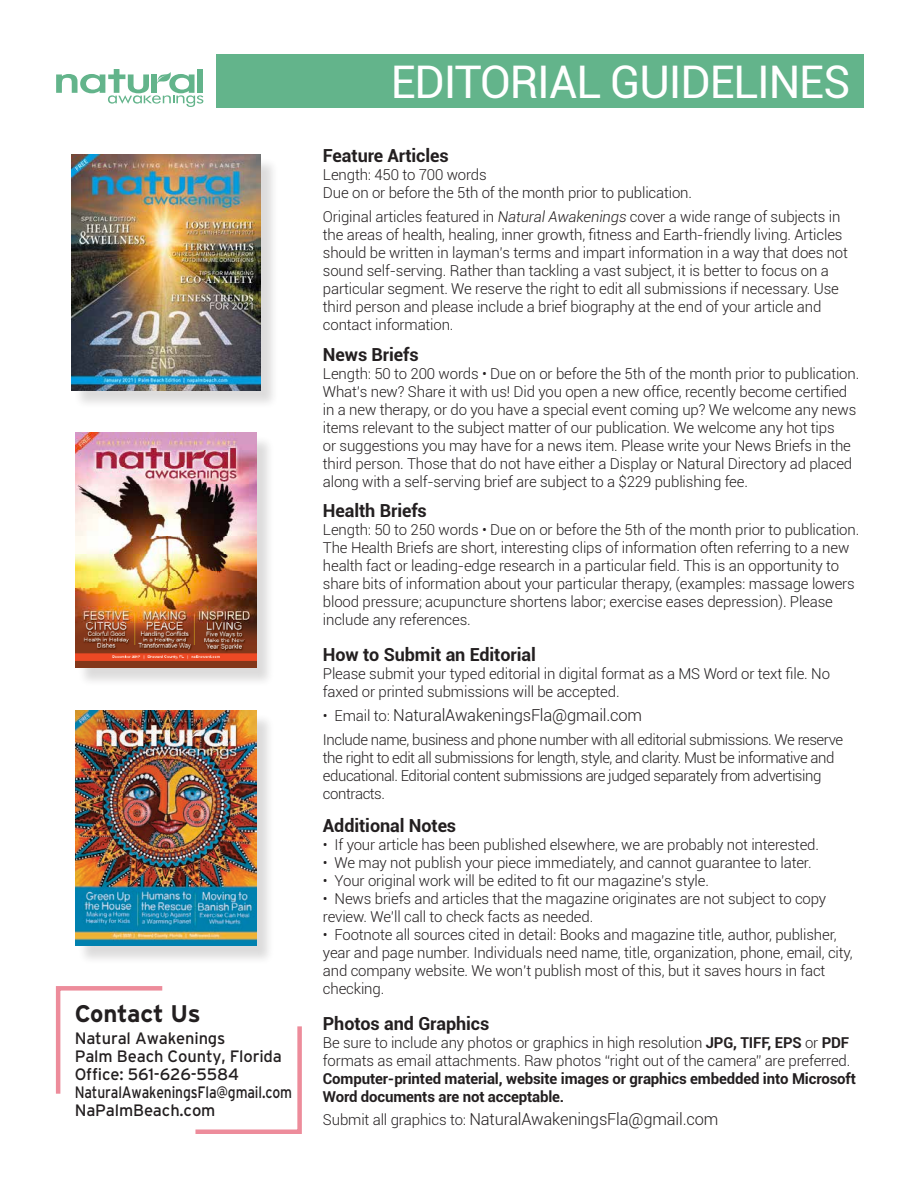
<style>
.page{position:relative;width:918px;height:1188px;background:#fff}
.page>*{position:absolute;margin:0;border:0;box-sizing:border-box;transform-origin:0 0}
.t1{font:45px "Roboto";letter-spacing:-.025em;color:#fff}
.t2{font:700 24px "Interstate";letter-spacing:-.01em;color:#231f20}
.t3{font:700 18px "Roboto";letter-spacing:-.005em;color:#231f20}
.t4{font:16.5px/18px "Interstate";letter-spacing:-.01em;color:#231f20}
.t5{font:300 16.5px "Roboto";letter-spacing:-.01em;color:#231f20}
.t6{font:300 15px/18px "Roboto";letter-spacing:-.01em;color:#231f20}
.t7{font:300 15px/18px "Roboto";letter-spacing:-.03em;color:#231f20}
.t8{font:700 15px/18px "Roboto";letter-spacing:-.01em;color:#231f20}
.s1{font-style:italic}
.s2{font-size:15px}
.s3{font-weight:700}
</style>
<div class="page">
<div style="left:216px;top:54px;width:648px;height:54px;background:#63b48b"></div>
<svg style="left:55px;top:986px;width:108px;height:108px"></svg>
<svg style="left:195px;top:1026px;width:107px;height:108px"></svg>
<svg style="left:56px;top:69px;width:147px;height:38px"></svg>
<div style="left:197px;top:69px;width:6px;height:24px;background:#63b48b"></div>
<div style="left:78px;top:435px;width:197px;height:252px;background:#231f20;opacity:.16"></div>
<img style="left:76px;top:433px;width:180px;height:235px">
<div style="left:78px;top:713px;width:197px;height:252px;background:#231f20;opacity:.16"></div>
<img style="left:76px;top:711px;width:180px;height:235px">
<div style="left:74px;top:157px;width:205px;height:252px;background:#231f20;opacity:.16"></div>
<img style="left:71px;top:155px;width:189px;height:235px">
<h2 class="t2" style="left:75px;top:1000px;width:128px">Contact Us</h2>
<p class="t4" style="left:75px;top:1029px;width:219px">Natural Awakenings<br>Palm Beach County, Florida<br>Office: 561-626-5584<br>NaturalAwakeningsFla@gmail.com<br>NaPalmBeach.com</p>
<h1 class="t1" style="left:391px;top:50px;width:461px">EDITORIAL GUIDELINES</h1>
<p class="t3" style="left:323px;top:143px;width:127px">Feature Articles</p>
<p class="t6" style="left:323px;top:165px;width:371px">Length: 450 to 700 words<br>Due on or before the 5th of the month prior to publication.</p>
<p class="t6" style="left:323px;top:207px;width:527px">Original articles featured in <span class="s1">Natural Awakenings</span> cover a wide range of subjects in the areas of health, healing, inner growth, fitness and Earth-friendly living. Articles should be written in layman’s terms and impart information in a way that does not sound self-serving. Rather than tackling a vast subject, it is better to focus on a particular segment. We reserve the right to edit all submissions if necessary. Use third person and please include a brief biography at the end of your article and contact information.</p>
<p class="t3" style="left:323px;top:342px;width:97px">News Briefs</p>
<p class="t6" style="left:323px;top:364px;width:538px">Length: 50 to 200 words • Due on or before the 5th of the month prior to publication.<br>What’s new? Share it with us! Did you open a new office, recently become certified in a new therapy, or do you have a special event coming up? We welcome any news items relevant to the subject matter of our publication. We welcome any hot tips<br>or suggestions you may have for a news item. Please write your News Briefs in the third person. Those that do not have either a Display or Natural Directory ad placed along with a self-serving brief are subject to a $229 publishing fee.</p>
<p class="t3" style="left:323px;top:498px;width:106px">Health Briefs</p>
<p class="t6" style="left:323px;top:521px;width:538px">Length: 50 to 250 words • Due on or before the 5th of the month prior to publication.<br>The Health Briefs are short, interesting clips of information often referring to a new health fact or leading-edge research in a particular field. This is an opportunity to share bits of information about your particular therapy, (examples: massage lowers blood pressure; acupuncture shortens labor; exercise eases depression). Please include any references.</p>
<p class="t3" style="left:323px;top:642px;width:214px">How to Submit an Editorial</p>
<p class="t6" style="left:323px;top:665px;width:509px">Please submit your typed editorial in digital format as a MS Word or text file. No faxed or printed submissions will be accepted.</p>
<p class="t5" style="left:323px;top:704px;width:321px"><span class="s2">• Email to:</span> NaturalAwakeningsFla@gmail.com</p>
<p class="t7" style="left:323px;top:730px;width:522px">Include name, business and phone number with all editorial submissions. We reserve the right to edit all submissions for length, style, and clarity. Must be informative and educational. Editorial content submissions are judged separately from advertising contracts.</p>
<p class="t3" style="left:323px;top:812px;width:135px">Additional Notes</p>
<p class="t6" style="left:323px;top:835px;width:498px">• If your article has been published elsewhere, we are probably not interested.</p>
<p class="t6" style="left:323px;top:853px;width:490px">• We may not publish your piece immediately, and cannot guarantee to later.</p>
<p class="t6" style="left:323px;top:871px;width:388px">• Your original work will be edited to fit our magazine’s style.</p>
<p class="t6" style="left:323px;top:889px;width:505px">• News briefs and articles that the magazine originates are not subject to copy review. We’ll call to check facts as needed.</p>
<p class="t6" style="left:323px;top:925px;width:531px">• Footnote all sources cited in detail: Books and magazine title, author, publisher, year and page number. Individuals need name, title, organization, phone, email, city, and company website. We won’t publish most of this, but it saves hours in fact checking.</p>
<p class="t3" style="left:323px;top:1010px;width:168px">Photos and Graphics</p>
<p class="t6" style="left:323px;top:1033px;width:529px">Be sure to include any photos or graphics in high resolution <span class="s3">JPG, TIFF, EPS</span> or <span class="s3">PDF </span>formats as email attachments. Raw photos “right out of the camera” are preferred.</p>
<p class="t8" style="left:323px;top:1069px;width:535px">Computer-printed material, website images or graphics embedded into Microsoft<br>Word documents are not acceptable.</p>
<p class="t5" style="left:323px;top:1108px;width:397px"><span class="s2">Submit all graphics to:</span> NaturalAwakeningsFla@gmail.com</p>
</div>
